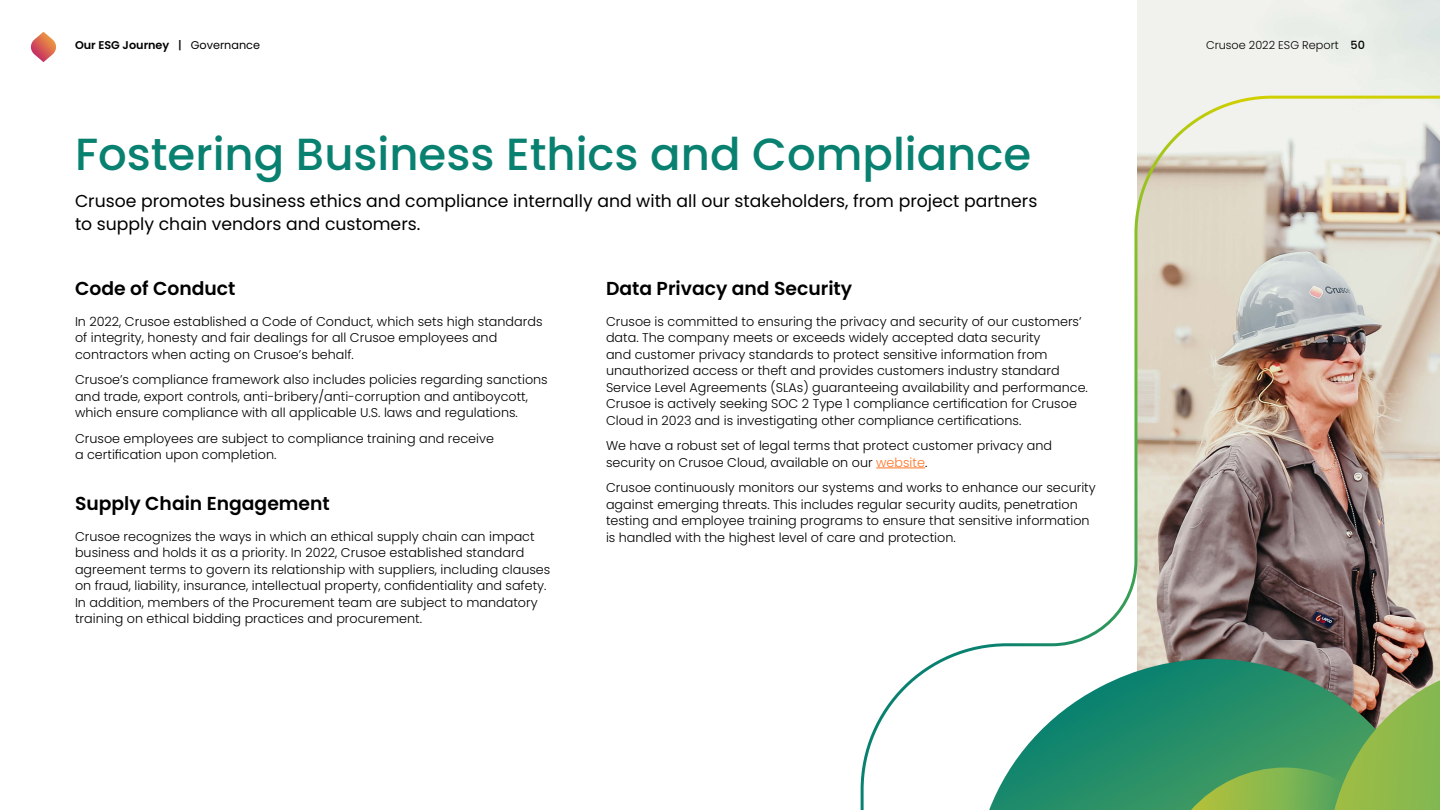
<style>
.page{position:relative;width:1440px;height:810px;background:#fff}
.page>*{position:absolute;margin:0;border:0;box-sizing:border-box;transform-origin:0 0}
.Header_70{font:500 45px "Poppins";color:#098170}
.Subheader_25{font:600 18.75px "Poppins";color:#000}
.Intro_text_23{font:17.25px/22.5px "Poppins";color:#000}
.Main_body_17{font:300 12.75px/16.5px "Poppins";color:#000}
.t1{font:600 11.25px "Poppins";color:#000}
.t2{font:300 11.25px "Poppins";color:#000}
.s1{font-weight:500}
.s2{font-weight:400}
.s3{color:#ff7426}
</style>
<div class="page">
<svg style="left:31px;top:32px;width:26px;height:30px"></svg>
<svg style="left:860px;top:94px;width:580px;height:716px"></svg>
<hr style="left:876px;top:468px;width:49px;height:1px;background:#ff7426">
<p class="t1" style="left:75px;top:39px;width:187px">Our ESG Journey <span class="s1">|</span> <span class="s2">Governance</span></p>
<p class="t2" style="left:1206px;top:39px;width:160px">Crusoe 2022 ESG Report <span class="s1">50</span></p>
<p class="Header_70" style="left:75px;top:128px;width:958px">Fostering Business Ethics and Compliance</p>
<p class="Intro_text_23" style="left:75px;top:190px;width:964px">Crusoe promotes business ethics and compliance internally and with all our stakeholders, from project partners to supply chain vendors and customers.</p>
<p class="Subheader_25" style="left:75px;top:277px;width:162px">Code of Conduct</p>
<p class="Main_body_17" style="left:75px;top:313px;width:469px">In 2022, Crusoe established a Code of Conduct, which sets high standards of integrity, honesty and fair dealings for all Crusoe employees and contractors when acting on Crusoe’s behalf.</p>
<p class="Main_body_17" style="left:75px;top:372px;width:474px">Crusoe’s compliance framework also includes policies regarding sanctions and trade, export controls, anti-bribery/anti-corruption and antiboycott, which ensure compliance with all applicable U.S. laws and regulations.</p>
<p class="Main_body_17" style="left:75px;top:430px;width:421px">Crusoe employees are subject to compliance training and receive a certification upon completion.</p>
<p class="Subheader_25" style="left:75px;top:492px;width:256px">Supply Chain Engagement</p>
<p class="Main_body_17" style="left:75px;top:528px;width:477px">Crusoe recognizes the ways in which an ethical supply chain can impact business and holds it as a priority. In 2022, Crusoe established standard agreement terms to govern its relationship with suppliers, including clauses on fraud, liability, insurance, intellectual property, confidentiality and safety.<br>In addition, members of the Procurement team are subject to mandatory training on ethical bidding practices and procurement.</p>
<p class="Subheader_25" style="left:606px;top:277px;width:248px">Data Privacy and Security</p>
<p class="Main_body_17" style="left:606px;top:313px;width:483px">Crusoe is committed to ensuring the privacy and security of our customers’ data. The company meets or exceeds widely accepted data security<br>and customer privacy standards to protect sensitive information from unauthorized access or theft and provides customers industry standard Service Level Agreements (SLAs) guaranteeing availability and performance.<br>Crusoe is actively seeking SOC 2 Type 1 compliance certification for Crusoe Cloud in 2023 and is investigating other compliance certifications.</p>
<p class="Main_body_17" style="left:606px;top:438px;width:448px">We have a robust set of legal terms that protect customer privacy and security on Crusoe Cloud, available on our <span class="s3">website</span>.</p>
<p class="Main_body_17" style="left:606px;top:480px;width:491px">Crusoe continuously monitors our systems and works to enhance our security against emerging threats. This includes regular security audits, penetration testing and employee training programs to ensure that sensitive information is handled with the highest level of care and protection.</p>
</div>
